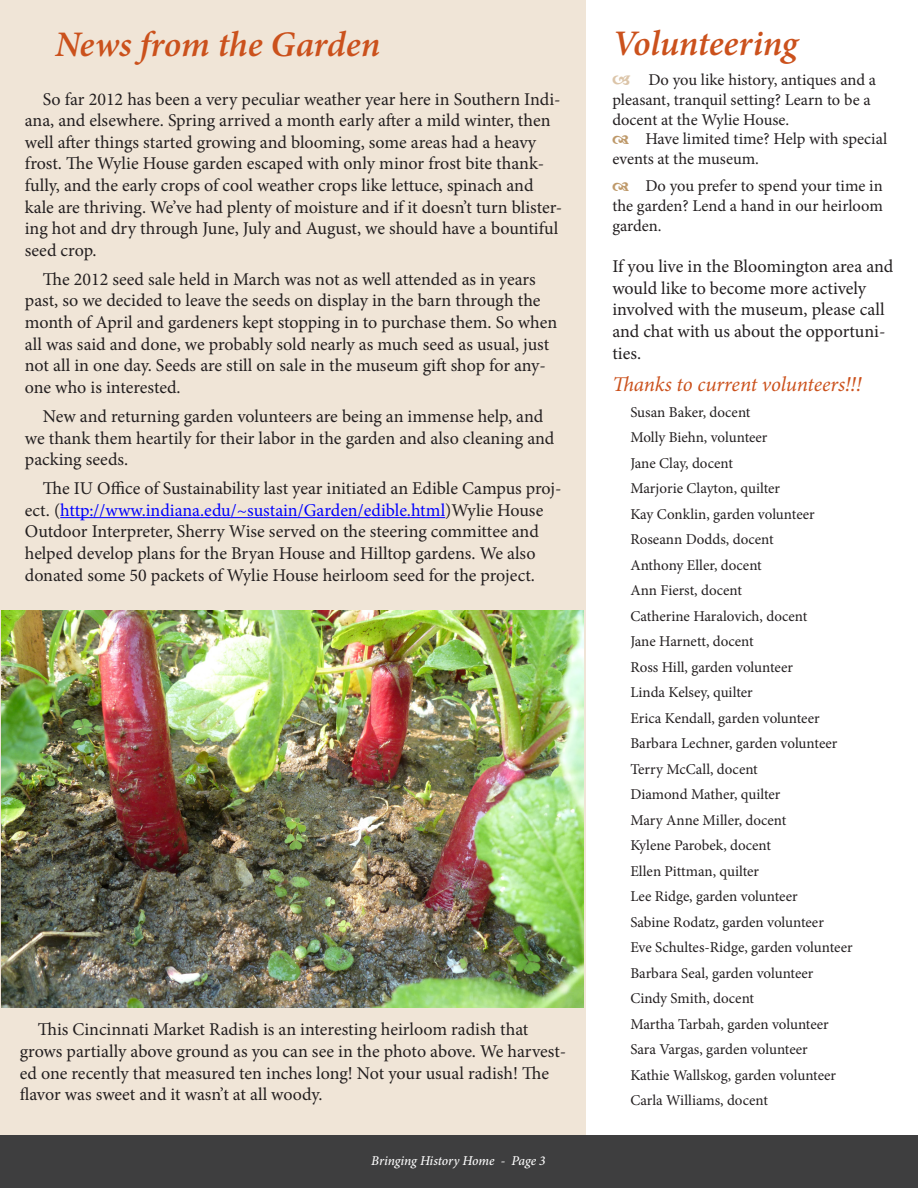
<style>
.page{position:relative;width:918px;height:1188px;background:#fff}
.page>*{position:absolute;margin:0;border:0;box-sizing:border-box;transform-origin:0 0}
.t1{font:italic 600 36px "Minion Pro";letter-spacing:-.005em;color:#cb511c}
.t2{font:italic 21px "Minion Pro";letter-spacing:-.01em;color:#cb511c}
.t3{font:18px/21.6px "Minion Pro";letter-spacing:-.005em;color:#231f20}
.t4{font:16.5px/19.8px "Minion Pro";color:#231f20}
.t5{font:15px/25.5px "Minion Pro";color:#231f20}
.t6{font:italic 500 13.5px "Minion Pro";letter-spacing:-.01em;color:#fff}
.s1{color:#00f}
</style>
<div class="page">
<div style="left:0;top:0;width:586px;height:1188px;background:#f0e5d7"></div>
<div style="left:0;top:1136px;width:918px;height:52px;background:#3e3e3f"></div>
<img style="left:2px;top:611px;width:581px;height:397px">
<hr style="left:60px;top:517px;width:385px;height:1px;background:#00f">
<h1 class="t1" style="left:55px;top:20px;width:327px">News from the Garden</h1>
<p class="t3" style="left:25px;top:88px;width:539px;text-indent:18px">So far 2012 has been a very peculiar weather year here in Southern Indi&shy;ana, and elsewhere. Spring arrived a month early after a mild winter, then well after things started growing and blooming, some areas had a heavy frost. The Wylie House garden escaped with only minor frost bite thank&shy;fully, and the early crops of cool weather crops like lettuce, spinach and kale are thriving. We’ve had plenty of moisture and if it doesn’t turn blister&shy;ing hot and dry through June, July and August, we should have a bountiful seed crop.</p>
<p class="t3" style="left:25px;top:268px;width:534px;text-indent:18px">The 2012 seed sale held in March was not as well attended as in years past, so we decided to leave the seeds on display in the barn through the month of April and gardeners kept stopping in to purchase them. So when all was said and done, we probably sold nearly as much seed as usual, just not all in one day. Seeds are still on sale in the museum gift shop for any&shy;one who is interested.</p>
<p class="t3" style="left:25px;top:405px;width:531px;text-indent:18px">New and returning garden volunteers are being an immense help, and we thank them heartily for their labor in the garden and also cleaning and packing seeds.</p>
<p class="t3" style="left:25px;top:478px;width:538px;text-indent:18px">The IU Office of Sustainability last year initiated an Edible Campus proj&shy;ect. (<span class="s1">http://www.indiana.edu/~sustain/Garden/edible.html</span>)Wylie House Outdoor Interpreter, Sherry Wise served on the steering committee and helped develop plans for the Bryan House and Hilltop gardens. We also donated some 50 packets of Wylie House heirloom seed for the project.</p>
<p class="t3" style="left:20px;top:1019px;width:548px;text-indent:18px">This Cincinnati Market Radish is an interesting heirloom radish that grows partially above ground as you can see in the photo above. We harvest&shy;ed one recently that measured ten inches long! Not your usual radish! The flavor was sweet and it wasn’t at all woody.</p>
<p class="t6" style="left:371px;top:1151px;width:176px">Bringing History Home - Page 3</p>
<h1 class="t1" style="left:612px;top:18px;width:187px">Volunteering</h1>
<p class="t4" style="left:612px;top:70px;width:265px;text-indent:36px">Do you like history, antiques and a pleasant, tranquil setting? Learn to be a docent at the Wylie House.</p>
<p class="t4" style="left:612px;top:129px;width:276px;text-indent:33px">Have limited time? Help with special events at the museum.</p>
<p class="t4" style="left:612px;top:176px;width:272px;text-align:justify;text-indent:33px">Do you prefer to spend your time in the garden? Lend a hand in our heirloom garden.</p>
<p class="t3" style="left:612px;top:256px;width:283px">If you live in the Bloomington area and would like to become more actively involved with the museum, please call and chat with us about the opportuni&shy;ties.</p>
<p class="t2" style="left:612px;top:370px;width:251px">Thanks to current volunteers!!!</p>
<p class="t5" style="left:630px;top:399px;width:224px">Susan Baker, docent<br>Molly Biehn, volunteer<br>Jane Clay, docent<br>Marjorie Clayton, quilter<br>Kay Conklin, garden volunteer<br>Roseann Dodds, docent<br>Anthony Eller, docent<br>Ann Fierst, docent<br>Catherine Haralovich, docent<br>Jane Harnett, docent<br>Ross Hill, garden volunteer<br>Linda Kelsey, quilter<br>Erica Kendall, garden volunteer<br>Barbara Lechner, garden volunteer<br>Terry McCall, docent<br>Diamond Mather, quilter<br>Mary Anne Miller, docent<br>Kylene Parobek, docent<br>Ellen Pittman, quilter<br>Lee Ridge, garden volunteer<br>Sabine Rodatz, garden volunteer<br>Eve Schultes-Ridge, garden volunteer<br>Barbara Seal, garden volunteer<br>Cindy Smith, docent<br>Martha Tarbah, garden volunteer<br>Sara Vargas, garden volunteer<br>Kathie Wallskog, garden volunteer<br>Carla Williams, docent</p>
</div>
